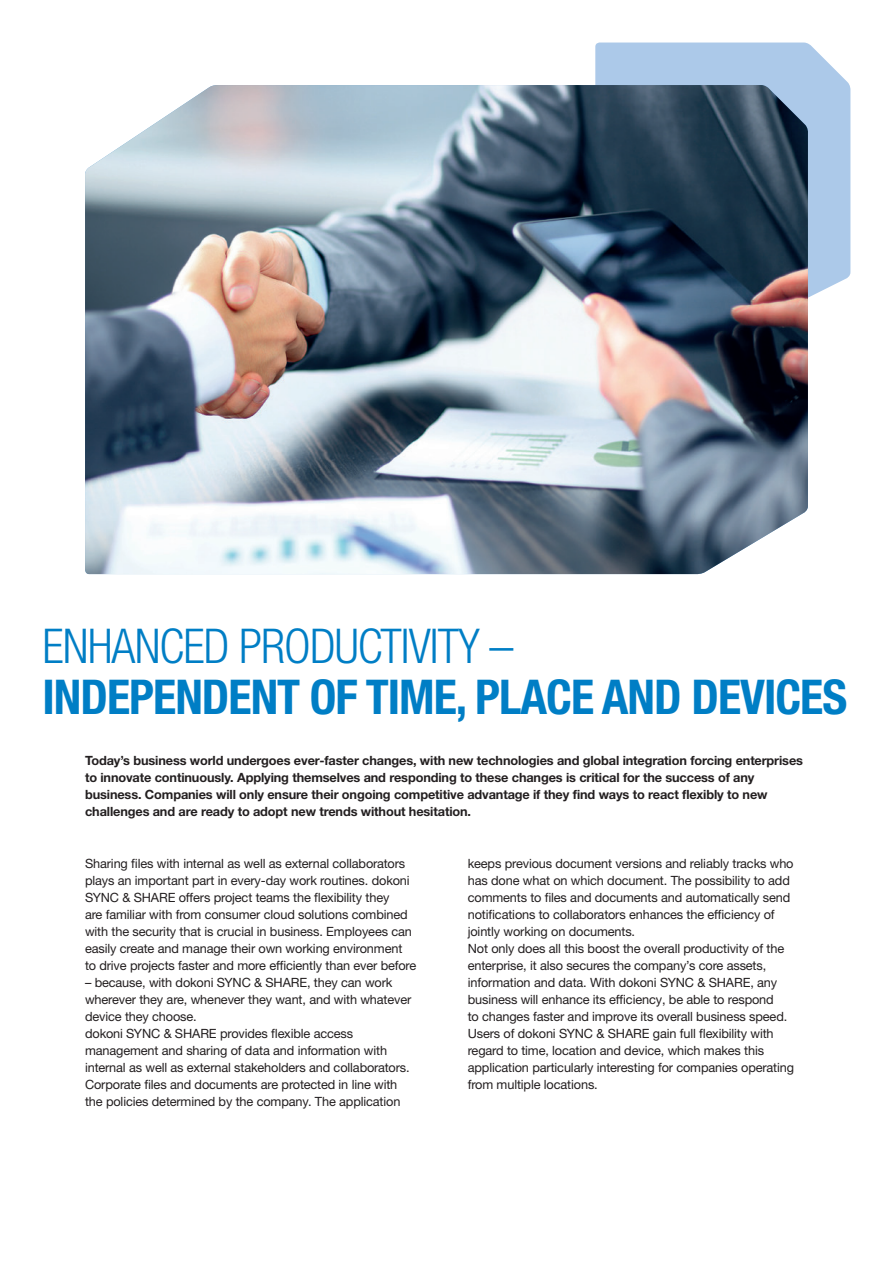
<style>
.page{position:relative;width:893px;height:1263px;background:#fff}
.page>*{position:absolute;margin:0;border:0;box-sizing:border-box;transform-origin:0 0}
.Bro_Inside_HEAD_Bold{font:700 condensed 48px "Helvetica Neue LTW1 G";letter-spacing:-.02em;color:#007ec5}
.Bro_Inside_HEAD_Ligh{font:300 condensed 48px "Helvetica Neue LTW1 G";letter-spacing:-.02em;color:#007ec5}
.Bro_Inside_COPY_Roma{font:12.75px/17px "Helvetica Neue LTW1 G";letter-spacing:-.01em;color:#231f20}
.Bro_Inside_COPYBOLD{font:700 12.75px/17px "Helvetica Neue LTW1 G";letter-spacing:-.01em;color:#231f20}
</style>
<div class="page">
<div style="left:595px;top:43px;width:255px;height:255px;background:#acc9e9"></div>
<img style="left:85px;top:85px;width:723px;height:489px">
<p class="Bro_Inside_HEAD_Ligh" style="left:43px;top:618px;width:472px">ENHANCED PRODUCTIVITY –</p>
<p class="Bro_Inside_HEAD_Bold" style="left:43px;top:669px;width:806px">INDEPENDENT OF TIME, PLACE AND DEVICES</p>
<p class="Bro_Inside_COPYBOLD" style="left:85px;top:752px;width:719px">Today’s business world undergoes ever-faster changes, with new technologies and global integration forcing enterprises to innovate continuously. Applying themselves and responding to these changes is critical for the success of any business. Companies will only ensure their ongoing competitive advantage if they find ways to react flexibly to new challenges and are ready to adopt new trends without hesitation.</p>
<p class="Bro_Inside_COPY_Roma" style="left:85px;top:854px;width:333px">Sharing files with internal as well as external collaborators plays an important part in every-day work routines. dokoni SYNC &amp; SHARE offers project teams the flexibility they<br>are familiar with from consumer cloud solutions combined with the security that is crucial in business. Employees can easily create and manage their own working environment to drive projects faster and more efficiently than ever before</p>
<p class="Bro_Inside_COPY_Roma" style="left:85px;top:973px;width:328px">– because, with dokoni SYNC &amp; SHARE, they can work wherever they are, whenever they want, and with whatever device they choose.</p>
<p class="Bro_Inside_COPY_Roma" style="left:85px;top:1024px;width:326px">dokoni SYNC &amp; SHARE provides flexible access management and sharing of data and information with internal as well as external stakeholders and collaborators.<br>Corporate files and documents are protected in line with the policies determined by the company. The application</p>
<p class="Bro_Inside_COPY_Roma" style="left:468px;top:854px;width:327px">keeps previous document versions and reliably tracks who has done what on which document. The possibility to add comments to files and documents and automatically send notifications to collaborators enhances the efficiency of jointly working on documents.</p>
<p class="Bro_Inside_COPY_Roma" style="left:468px;top:939px;width:328px">Not only does all this boost the overall productivity of the enterprise, it also secures the company’s core assets, information and data. With dokoni SYNC &amp; SHARE, any business will enhance its efficiency, be able to respond<br>to changes faster and improve its overall business speed.<br>Users of dokoni SYNC &amp; SHARE gain full flexibility with regard to time, location and device, which makes this application particularly interesting for companies operating from multiple locations.</p>
</div>
